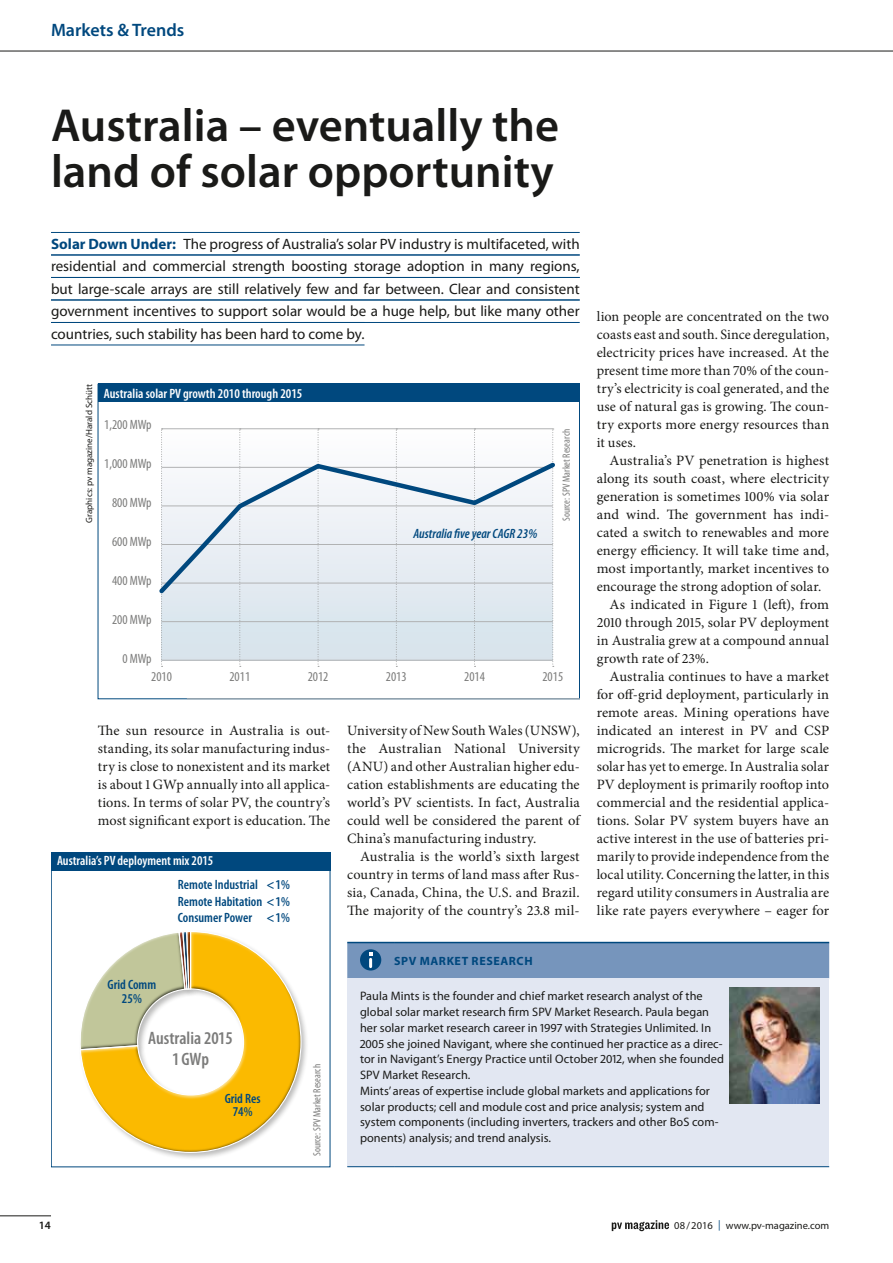
<style>
.page{position:relative;width:893px;height:1263px;background:#fff}
.page>*{position:absolute;margin:0;border:0;box-sizing:border-box;transform-origin:0 0}
.t1{font:600 46.5px/46.5px "Myriad Pro";color:#1a1a18}
.t2{font:600 condensed 18px/21px "Myriad Pro";color:#7b7b7a;text-align:center}
.t3{font:600 18px "Myriad Pro";color:#00487e}
.t4{font:15px/22.5px "Myriad Pro";color:#1a1a18;text-align:justify}
.t5{font:14.25px/18px "Minion Pro";letter-spacing:.005em;color:#1a1a18;text-align:justify}
.t6{font:600 condensed 13.5px/13.5px "Myriad Pro";color:#00487e;text-align:center}
.t7{font:condensed 13.5px/18px "Myriad Pro";color:#7b7b7a}
.t8{font:600 condensed 13.5px "Myriad Pro";color:#fff}
.t9{font:italic 600 condensed 13.5px "Myriad Pro";color:#00487e}
.t10{font:12.3px/15.8px "Myriad Pro";letter-spacing:.005em;color:#1a1a18}
.t11{font:700 12px "Myriad Pro";letter-spacing:.05em;color:#00487e}
.t12{font:600 11.25px "Myriad Pro";color:#1a1a18}
.t13{font:condensed 10.5px "Myriad Pro";color:#7b7b7a}
.t14{font:10.5px "Myriad Pro";color:#1a1a18}
.t15{font:9px "Myriad Pro";color:#1a1a18}
.s1{font-weight:700;color:#00487e}
.s2{color:#00487e}
</style>
<div class="page">
<svg style="left:163px;top:429px;width:389px;height:231px"></svg>
<hr style="left:162px;top:660px;width:391px;height:1px;background:#b1b2b3">
<hr style="left:187px;top:698px;width:393px;height:1px;background:#b1b2b3">
<hr style="left:162px;top:428px;width:391px;height:1px;background:#b1b2b3">
<hr style="left:162px;top:621px;width:391px;height:1px;background:#b1b2b3">
<svg style="left:161px;top:429px;width:2px;height:238px"></svg>
<svg style="left:318px;top:429px;width:1px;height:238px"></svg>
<svg style="left:396px;top:429px;width:1px;height:238px"></svg>
<svg style="left:552px;top:429px;width:2px;height:238px"></svg>
<svg style="left:239px;top:429px;width:2px;height:238px"></svg>
<svg style="left:474px;top:429px;width:2px;height:238px"></svg>
<svg style="left:159px;top:459px;width:396px;height:133px"></svg>
<div style="left:98px;top:384px;width:482px;height:18px;background:#00487e"></div>
<div style="left:51px;top:852px;width:279px;height:18px;background:#00487e"></div>
<div style="left:51px;top:852px;width:279px;height:315px;border:1px solid #00487e"></div>
<div style="left:79px;top:930px;width:230px;height:231px;background:#1a1a18;opacity:.3"></div>
<svg style="left:79px;top:930px;width:223px;height:223px"></svg>
<hr style="left:0;top:1215px;width:51px;height:1px;background:#1a1a18">
<svg style="left:612px;top:1220px;width:57px;height:11px"></svg>
<hr style="left:51px;top:322px;width:529px;height:1px;background:#00487e">
<hr style="left:51px;top:345px;width:314px;height:1px;background:#00487e">
<hr style="left:51px;top:232px;width:529px;height:1px;background:#00487e">
<hr style="left:51px;top:255px;width:529px;height:1px;background:#00487e">
<hr style="left:51px;top:277px;width:529px;height:1px;background:#00487e">
<hr style="left:51px;top:300px;width:529px;height:1px;background:#00487e">
<div style="left:347px;top:978px;width:482px;height:189px;background:#e2e7f2"></div>
<hr style="left:347px;top:1166px;width:47px;height:1px;background:#00487e">
<hr style="left:394px;top:1166px;width:435px;height:1px;background:#00487e">
<svg style="left:347px;top:942px;width:482px;height:36px;background:#7091b8"></svg>
<img style="left:730px;top:987px;width:90px;height:116px">
<hr style="left:0;top:51px;width:893px;height:1px;background:#1a1a18">
<p class="t3" style="left:51px;top:18px;width:135px">Markets &amp; Trends</p>
<h1 class="t1" style="left:51px;top:101px;width:510px">Australia – eventually the land of solar opportunity</h1>
<p class="t4" style="left:51px;top:232px;width:530px"><span class="s1">Solar Down Under:</span> The progress of Australia’s solar PV industry is multifaceted, with residential and commercial strength boosting storage adoption in many regions, but large-scale arrays are still relatively few and far between. Clear and consistent government incentives to support solar would be a huge help, but like many other countries, such stability has been hard to come by.</p>
<p class="t15" style="left:84px;top:523px;width:140px;rotate:-90deg">Graphics: pv magazine/Harald Schütt</p>
<p class="t8" style="left:104px;top:385px;width:200px">Australia solar PV growth 2010 through 2015</p>
<p class="t7" style="left:104px;top:415px;width:49px">1,200 MWp</p>
<p class="t7" style="left:104px;top:454px;width:49px">1,000 MWp</p>
<p class="t7" style="left:112px;top:493px;width:41px">800 MWp</p>
<p class="t7" style="left:112px;top:532px;width:41px">600 MWp</p>
<p class="t7" style="left:112px;top:571px;width:41px">400 MWp</p>
<p class="t7" style="left:112px;top:610px;width:41px">200 MWp</p>
<p class="t7" style="left:151px;top:649px;width:22px;text-indent:-29px">0 MWp<br>2010</p>
<p class="t13" style="left:560px;top:521px;width:94px;rotate:-90deg">Source: SPV Market Research</p>
<p class="t9" style="left:413px;top:525px;width:125px">Australia five year CAGR 23%</p>
<p class="t7" style="left:229px;top:667px;width:22px">2011</p>
<p class="t7" style="left:308px;top:667px;width:22px">2012</p>
<p class="t7" style="left:386px;top:667px;width:22px">2013</p>
<p class="t7" style="left:464px;top:667px;width:22px">2014</p>
<p class="t7" style="left:542px;top:667px;width:22px">2015</p>
<p class="t5" style="left:98px;top:721px;width:234px">The sun resource in Australia is out&shy;standing, its solar manufacturing indus&shy;try is close to nonexistent and its market is about 1 GWp annually into all applica&shy;tions. In terms of solar PV, the country’s most significant export is education. The</p>
<p class="t5" style="left:347px;top:721px;width:234px">University of New South Wales (UNSW), the Australian National University (ANU) and other Australian higher edu&shy;cation establishments are educating the world’s PV scientists. In fact, Australia could well be considered the parent of China’s manufacturing industry.</p>
<p class="t5" style="left:347px;top:847px;width:234px;text-indent:13px">Australia is the world’s sixth largest country in terms of land mass after Rus&shy;sia, Canada, China, the U.S. and Brazil.<br>The majority of the country’s 23.8 mil-</p>
<p class="t8" style="left:57px;top:852px;width:158px">Australia’s PV deployment mix 2015</p>
<p class="t6" style="left:178px;top:876px;width:114px;line-height:16.5px;text-align:justify">Remote Industrial &lt; 1% Remote Habitation &lt; 1% Consumer Power &lt; 1%</p>
<p class="t5" style="left:597px;top:307px;width:234px">lion people are concentrated on the two coasts east and south. Since deregulation, electricity prices have increased. At the present time more than 70% of the coun&shy;try’s electricity is coal generated, and the use of natural gas is growing. The coun&shy;try exports more energy resources than it uses.</p>
<p class="t5" style="left:609px;top:451px;width:221px">Australia’s PV penetration is highest</p>
<p class="t5" style="left:597px;top:469px;width:234px">along its south coast, where electricity</p>
<p class="t5" style="left:597px;top:487px;width:234px">generation is sometimes 100% via solar</p>
<p class="t5" style="left:597px;top:505px;width:234px">and wind. The government has indi-</p>
<p class="t5" style="left:597px;top:523px;width:234px">cated a switch to renewables and more</p>
<p class="t5" style="left:597px;top:541px;width:234px">energy efficiency. It will take time and,</p>
<p class="t5" style="left:597px;top:559px;width:234px">most importantly, market incentives to</p>
<p class="t5" style="left:597px;top:577px;width:226px">encourage the strong adoption of solar.</p>
<p class="t5" style="left:609px;top:595px;width:221px">As indicated in Figure 1 (left), from</p>
<p class="t5" style="left:597px;top:613px;width:234px">2010 through 2015, solar PV deployment</p>
<p class="t5" style="left:597px;top:631px;width:234px">in Australia grew at a compound annual</p>
<p class="t5" style="left:597px;top:649px;width:114px">growth rate of 23%.</p>
<p class="t5" style="left:609px;top:667px;width:221px">Australia continues to have a market</p>
<p class="t5" style="left:597px;top:685px;width:234px">for off-grid deployment, particularly in</p>
<p class="t5" style="left:597px;top:703px;width:234px">remote areas. Mining operations have</p>
<p class="t5" style="left:597px;top:721px;width:234px">indicated an interest in PV and CSP</p>
<p class="t5" style="left:597px;top:739px;width:234px">microgrids. The market for large scale</p>
<p class="t5" style="left:597px;top:757px;width:234px">solar has yet to emerge. In Australia solar</p>
<p class="t5" style="left:597px;top:775px;width:234px">PV deployment is primarily rooftop into</p>
<p class="t5" style="left:597px;top:793px;width:234px">commercial and the residential applica-</p>
<p class="t5" style="left:597px;top:811px;width:234px">tions. Solar PV system buyers have an</p>
<p class="t5" style="left:597px;top:829px;width:234px">active interest in the use of batteries pri-</p>
<p class="t5" style="left:597px;top:847px;width:234px">marily to provide independence from the</p>
<p class="t5" style="left:597px;top:865px;width:234px">local utility. Concerning the latter, in this</p>
<p class="t5" style="left:597px;top:883px;width:234px">regard utility consumers in Australia are</p>
<p class="t5" style="left:597px;top:901px;width:234px">like rate payers everywhere – eager for</p>
<p class="t12" style="left:39px;top:1218px;width:14px">14</p>
<p class="t6" style="left:108px;top:978px;width:50px">Grid Comm<br>25%</p>
<p class="t2" style="left:148px;top:1027px;width:86px">Australia 2015<br>1 GWp</p>
<p class="t6" style="left:225px;top:1091px;width:37px">Grid Res<br>74%</p>
<p class="t13" style="left:311px;top:1156px;width:94px;rotate:-90deg">Source: SPV Market Research</p>
<p class="t11" style="left:394px;top:953px;width:140px">SPV Market Research</p>
<p class="t10" style="left:360px;top:988px;width:365px">Paula Mints is the founder and chief market research analyst of the global solar market research firm SPV Market Research. Paula began her solar market research career in 1997 with Strategies Unlimited. In 2005 she joined Navigant, where she continued her practice as a direc&shy;tor in Navigant’s Energy Practice until October 2012, when she founded SPV Market Research.<br>Mints’ areas of expertise include global markets and applications for solar products; cell and module cost and price analysis; system and system components (including inverters, trackers and other BoS com&shy;ponents) analysis; and trend analysis.</p>
<p class="t14" style="left:674px;top:1219px;width:156px">08/2016 <span class="s2">|</span> www.pv-magazine.com</p>
</div>
